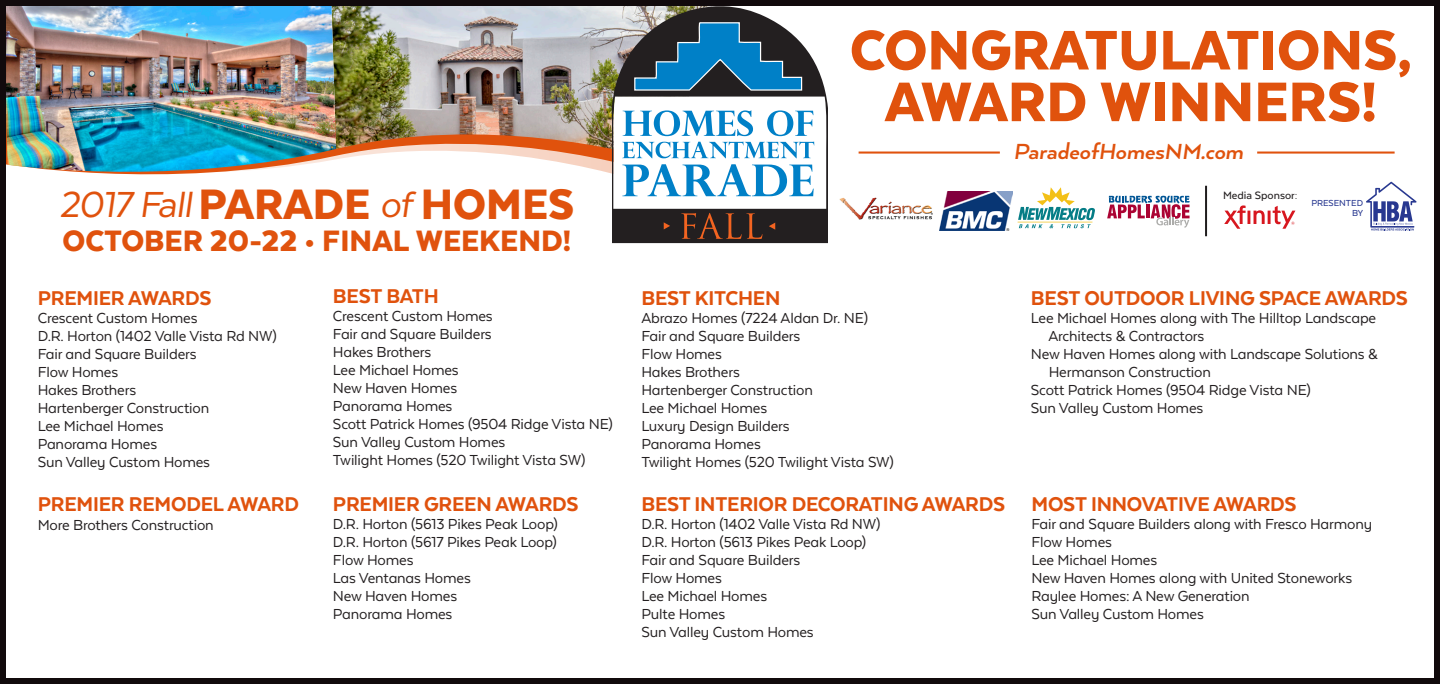
<style>
.page{position:relative;width:1440px;height:684px;background:#fff}
.page>*{position:absolute;margin:0;border:0;box-sizing:border-box;transform-origin:0 0}
.t1{font:900 64.2px/51.6px "Texta Alt";color:#e0520d;text-align:center}
.t2{font:900 49px "Texta Alt";color:#e0520d}
.t3{font:900 34px "Texta Alt";color:#e0520d}
.t4{font:italic 700 25.2px "Arquitecta";color:#e0520d}
.t5{font:800 23px "Texta Alt";letter-spacing:-.01em;color:#e0520d}
.t6{font:16.8px/18px "Texta Alt";letter-spacing:-.01em;color:#231f20}
.t7{font:500 12.2px "Texta";color:#231f20}
.t8{font:500 10px/9.4px "Texta";color:#283890;text-align:right}
.s1{font-weight:400;font-style:italic;font-size:41.8px}
</style>
<div class="page">
<svg style="left:559px;top:162px;width:53px;height:12px"></svg>
<img style="left:336px;top:7px;width:276px;height:155px">
<img style="left:7px;top:7px;width:329px;height:168px">
<hr style="left:1257px;top:152px;width:138px;height:2px;background:#e0520d">
<hr style="left:859px;top:152px;width:141px;height:2px;background:#e0520d">
<svg style="left:612px;top:7px;width:162px;height:14px"></svg>
<svg style="left:612px;top:21px;width:216px;height:223px"></svg>
<div style="left:0;top:0;width:1440px;height:684px;border:6px solid #110a0c"></div>
<svg style="left:1018px;top:187px;width:77px;height:41px"></svg>
<hr style="left:1018px;top:222px;width:75px;height:1px;background:#f3c017">
<img style="left:840px;top:197px;width:93px;height:23px">
<img style="left:939px;top:192px;width:74px;height:39px">
<svg style="left:1107px;top:196px;width:83px;height:32px"></svg>
<svg style="left:1224px;top:205px;width:71px;height:24px"></svg>
<svg style="left:1366px;top:182px;width:51px;height:49px"></svg>
<hr style="left:1205px;top:186px;width:2px;height:50px;background:#201d1e">
<h2 class="t2" style="left:59px;top:178px;width:517px"><span class="s1">2017 Fall</span>PARADE <span class="s1">of</span> HOMES</h2>
<h3 class="t3" style="left:63px;top:223px;width:510px">OCTOBER 20-22 • FINAL WEEKEND!</h3>
<h3 class="t5" style="left:38px;top:286px;width:175px">PREMIER AWARDS</h3>
<p class="t6" style="left:38px;top:308px;width:241px">Crescent Custom Homes<br>D.R. Horton (1402 Valle Vista Rd NW)<br>Fair and Square Builders<br>Flow Homes<br>Hakes Brothers<br>Hartenberger Construction<br>Lee Michael Homes<br>Panorama Homes<br>Sun Valley Custom Homes</p>
<h3 class="t5" style="left:38px;top:492px;width:263px">PREMIER REMODEL AWARD</h3>
<p class="t6" style="left:38px;top:516px;width:178px">More Brothers Construction</p>
<h3 class="t5" style="left:333px;top:284px;width:107px">BEST BATH</h3>
<p class="t6" style="left:333px;top:307px;width:281px">Crescent Custom Homes<br>Fair and Square Builders<br>Hakes Brothers<br>Lee Michael Homes<br>New Haven Homes<br>Panorama Homes<br>Scott Patrick Homes (9504 Ridge Vista NE)<br>Sun Valley Custom Homes<br>Twilight Homes (520 Twilight Vista SW)</p>
<h3 class="t5" style="left:333px;top:492px;width:247px">PREMIER GREEN AWARDS</h3>
<p class="t6" style="left:333px;top:515px;width:226px">D.R. Horton (5613 Pikes Peak Loop)<br>D.R. Horton (5617 Pikes Peak Loop)<br>Flow Homes<br>Las Ventanas Homes<br>New Haven Homes<br>Panorama Homes</p>
<h1 class="t1" style="left:850px;top:23px;width:564px">CONGRATULATIONS,<br>AWARD WINNERS!</h1>
<h3 class="t4" style="left:1014px;top:136px;width:231px">ParadeofHomesNM.com</h3>
<p class="t7" style="left:1223px;top:189px;width:76px">Media Sponsor:</p>
<p class="t8" style="left:1311px;top:199px;width:54px">PRESENTED<br>BY</p>
<h3 class="t5" style="left:641px;top:286px;width:140px">BEST KITCHEN</h3>
<p class="t6" style="left:641px;top:308px;width:254px">Abrazo Homes (7224 Aldan Dr. NE)<br>Fair and Square Builders<br>Flow Homes<br>Hakes Brothers<br>Hartenberger Construction<br>Lee Michael Homes<br>Luxury Design Builders<br>Panorama Homes<br>Twilight Homes (520 Twilight Vista SW)</p>
<h3 class="t5" style="left:641px;top:492px;width:365px">BEST INTERIOR DECORATING AWARDS</h3>
<p class="t6" style="left:641px;top:515px;width:241px">D.R. Horton (1402 Valle Vista Rd NW)<br>D.R. Horton (5613 Pikes Peak Loop)<br>Fair and Square Builders<br>Flow Homes<br>Lee Michael Homes<br>Pulte Homes<br>Sun Valley Custom Homes</p>
<h3 class="t5" style="left:1031px;top:286px;width:379px">BEST OUTDOOR LIVING SPACE AWARDS</h3>
<p class="t6" style="left:1031px;top:308px;width:347px">Lee Michael Homes along with The Hilltop Landscape</p>
<p class="t6" style="left:1048px;top:326px;width:157px">Architects &amp; Contractors</p>
<p class="t6" style="left:1031px;top:344px;width:349px">New Haven Homes along with Landscape Solutions &amp;</p>
<p class="t6" style="left:1049px;top:362px;width:164px">Hermanson Construction</p>
<p class="t6" style="left:1031px;top:380px;width:281px">Scott Patrick Homes (9504 Ridge Vista NE)</p>
<p class="t6" style="left:1031px;top:398px;width:174px">Sun Valley Custom Homes</p>
<h3 class="t5" style="left:1032px;top:492px;width:267px">MOST INNOVATIVE AWARDS</h3>
<p class="t6" style="left:1032px;top:515px;width:342px">Fair and Square Builders along with Fresco Harmony<br>Flow Homes<br>Lee Michael Homes<br>New Haven Homes along with United Stoneworks<br>Raylee Homes: A New Generation<br>Sun Valley Custom Homes</p>
</div>
